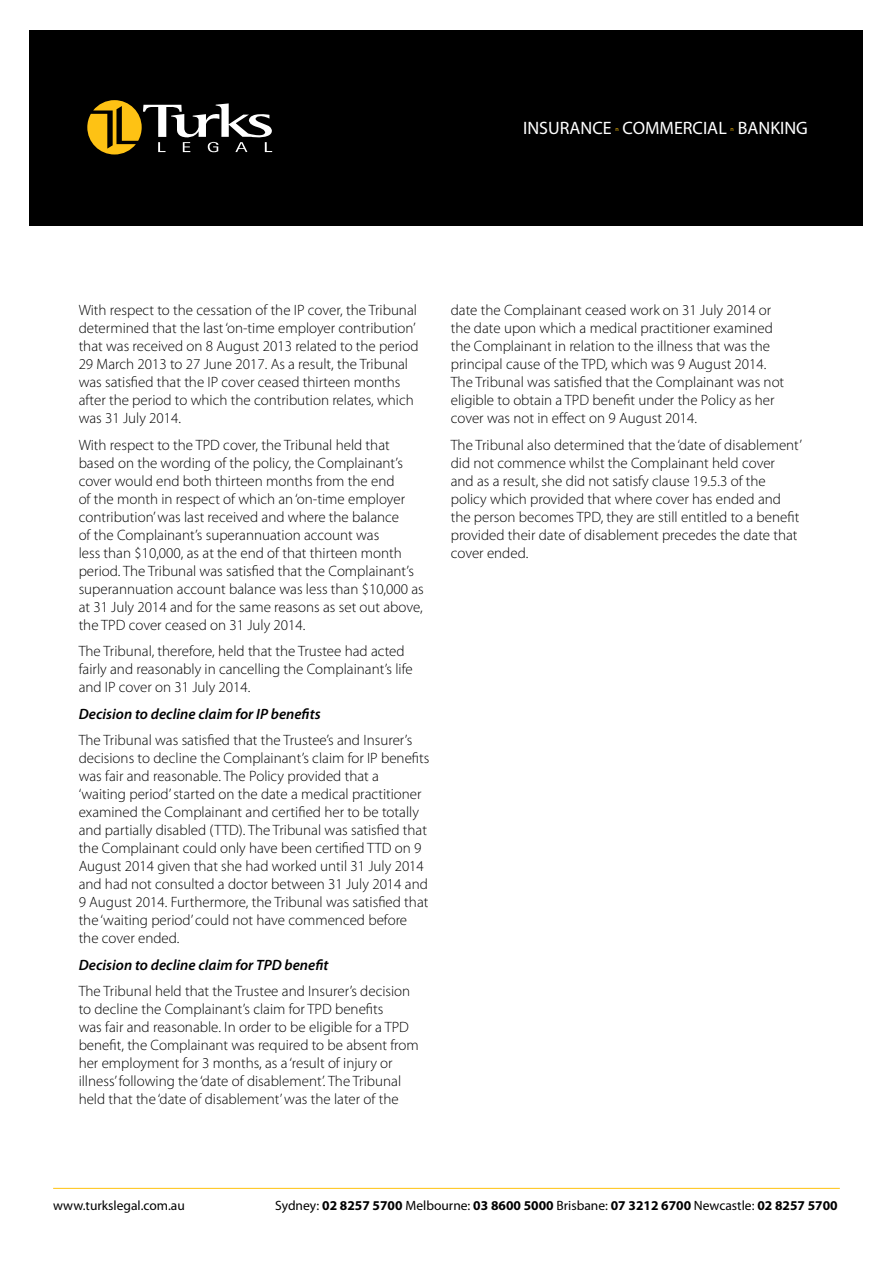
<style>
.page{position:relative;width:893px;height:1263px;background:#fff}
.page>*{position:absolute;margin:0;border:0;box-sizing:border-box;transform-origin:0 0}
.t1{font:18px "Myriad Pro";color:#fff}
.t2{font:300 15px/18px "Myriad Pro";color:#000}
.t3{font:italic 600 15px "Myriad Pro";color:#000}
.t4{font:700 13.5px "Myriad Pro";color:#000}
.t5{font:13.5px "Myriad Pro";color:#000}
.t6{font:6px "Myriad Pro";color:#ffc20e}
.s1{font-weight:400}
</style>
<div class="page">
<div style="left:30px;top:30px;width:833px;height:195px;background:#000"></div>
<hr style="left:53px;top:1188px;width:787px;height:1px;background:#ffc20e">
<svg style="left:87px;top:100px;width:186px;height:54px"></svg>
<p class="t1" style="left:523px;top:118px;width:90px">INSURANCE</p>
<p class="t6" style="left:615px;top:125px;width:5px">n</p>
<p class="t1" style="left:623px;top:118px;width:106px">COMMERCIAL</p>
<p class="t6" style="left:731px;top:125px;width:5px">n</p>
<p class="t1" style="left:738px;top:118px;width:72px">BANKING</p>
<p class="t2" style="left:79px;top:301px;width:341px">With respect to the cessation of the IP cover, the Tribunal determined that the last ‘on-time employer contribution’ that was received on 8 August 2013 related to the period 29 March 2013 to 27 June 2017. As a result, the Tribunal was satisfied that the IP cover ceased thirteen months after the period to which the contribution relates, which was 31 July 2014.</p>
<p class="t2" style="left:79px;top:436px;width:347px">With respect to the TPD cover, the Tribunal held that based on the wording of the policy, the Complainant’s cover would end both thirteen months from the end<br>of the month in respect of which an ‘on-time employer contribution’ was last received and where the balance<br>of the Complainant’s superannuation account was<br>less than $10,000, as at the end of that thirteen month period. The Tribunal was satisfied that the Complainant’s superannuation account balance was less than $10,000 as at 31 July 2014 and for the same reasons as set out above, the TPD cover ceased on 31 July 2014.</p>
<p class="t2" style="left:79px;top:642px;width:336px">The Tribunal, therefore, held that the Trustee had acted fairly and reasonably in cancelling the Complainant’s life and IP cover on 31 July 2014.</p>
<p class="t3" style="left:79px;top:704px;width:243px">Decision to decline claim for IP benefits</p>
<p class="t2" style="left:79px;top:731px;width:352px">The Tribunal was satisfied that the Trustee’s and Insurer’s decisions to decline the Complainant’s claim for IP benefits was fair and reasonable. The Policy provided that a ‘waiting period’ started on the date a medical practitioner examined the Complainant and certified her to be totally and partially disabled (TTD). The Tribunal was satisfied that the Complainant could only have been certified TTD on 9<br>August 2014 given that she had worked until 31 July 2014 and had not consulted a doctor between 31 July 2014 and 9 August 2014. Furthermore, the Tribunal was satisfied that the ‘waiting period’ could not have commenced before the cover ended.</p>
<p class="t3" style="left:79px;top:955px;width:251px">Decision to decline claim for TPD benefit</p>
<p class="t2" style="left:79px;top:982px;width:342px">The Tribunal held that the Trustee and Insurer’s decision to decline the Complainant’s claim for TPD benefits<br>was fair and reasonable. In order to be eligible for a TPD benefit, the Complainant was required to be absent from her employment for 3 months, as a ‘result of injury or illness’ following the ‘date of disablement’. The Tribunal held that the ‘date of disablement’ was the later of the</p>
<p class="t2" style="left:451px;top:301px;width:335px">date the Complainant ceased work on 31 July 2014 or the date upon which a medical practitioner examined the Complainant in relation to the illness that was the principal cause of the TPD, which was 9 August 2014.<br>The Tribunal was satisfied that the Complainant was not eligible to obtain a TPD benefit under the Policy as her cover was not in effect on 9 August 2014.</p>
<p class="t2" style="left:451px;top:436px;width:353px">The Tribunal also determined that the ‘date of disablement’ did not commence whilst the Complainant held cover<br>and as a result, she did not satisfy clause 19.5.3 of the policy which provided that where cover has ended and the person becomes TPD, they are still entitled to a benefit provided their date of disablement precedes the date that cover ended.</p>
<p class="t5" style="left:53px;top:1198px;width:133px">www.turkslegal.com.au</p>
<p class="t4" style="left:275px;top:1196px;width:564px"><span class="s1">Sydney:</span> 02 8257 5700 <span class="s1">Melbourne:</span> 03 8600 5000 <span class="s1">Brisbane:</span> 07 3212 6700 <span class="s1">Newcastle:</span> 02 8257 5700</p>
</div>
